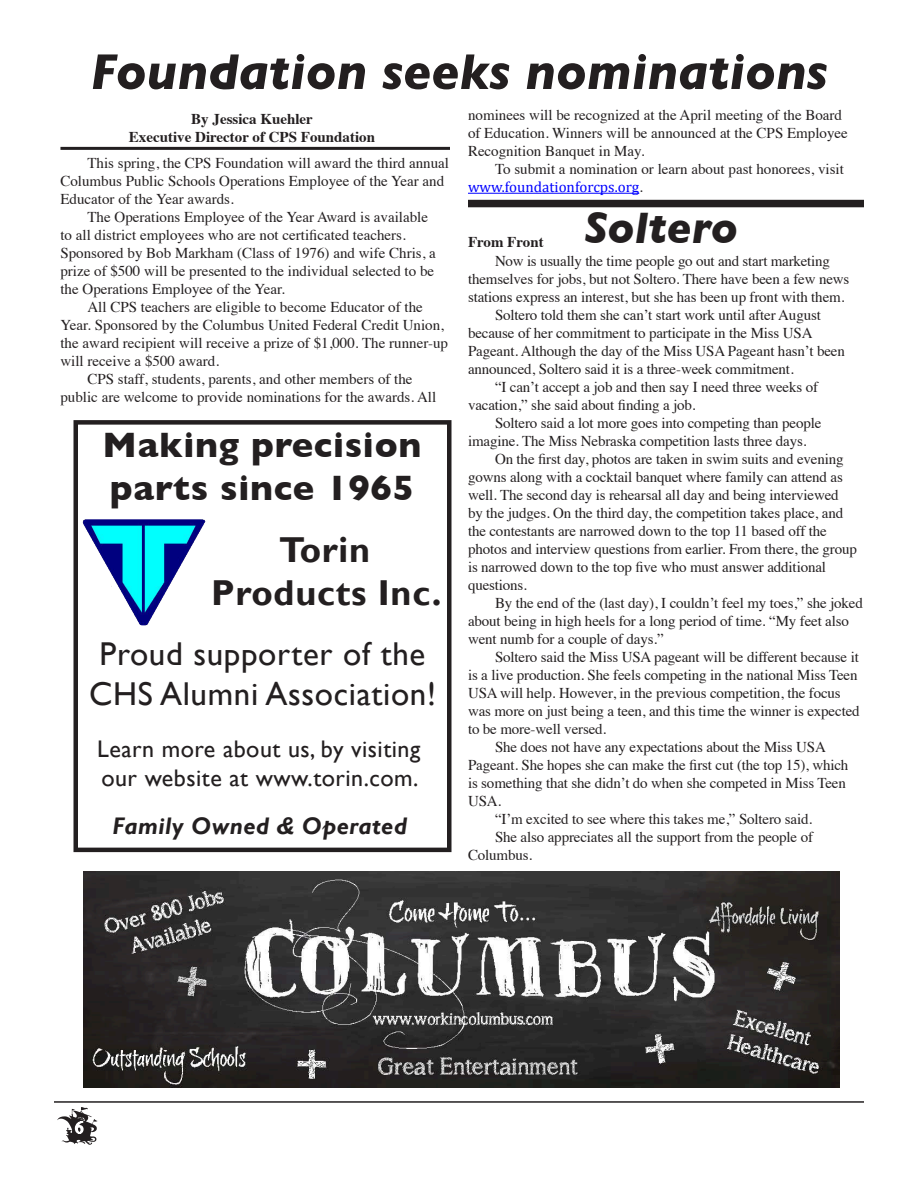
<style>
.page{position:relative;width:918px;height:1188px;background:#fff}
.page>*{position:absolute;margin:0;border:0;box-sizing:border-box;transform-origin:0 0}
.t1{font:italic 700 51px "Gill Sans";color:#231f20}
.t2{font:italic 700 45px "Gill Sans";color:#231f20}
.t3{font:700 36px/43.2px "Gill Sans";letter-spacing:.02em;color:#231f20}
.t4{font:700 36px/43.2px "Gill Sans";letter-spacing:.02em;color:#231f20;text-align:center}
.t5{font:33px/39.6px "Gill Sans";letter-spacing:.02em;color:#231f20;text-align:center}
.t6{font:24px/28.8px "Gill Sans";letter-spacing:.02em;color:#231f20}
.t7{font:italic 700 24px "Gill Sans";letter-spacing:.02em;color:#231f20}
.t8{font:15px/18px "Times";letter-spacing:-.01em;color:#231f20}
.t9{font:700 15px "Times";color:#231f20}
.s1{font-family:"Cambria";color:#00f}
</style>
<div class="page">
<img style="left:57px;top:1107px;width:41px;height:38px">
<svg style="left:74px;top:1120px;width:11px;height:15px"></svg>
<hr style="left:54px;top:1101px;width:810px;height:2px;background:#231f20">
<img style="left:83px;top:872px;width:756px;height:216px">
<div style="left:74px;top:420px;width:378px;height:432px;border:4px solid #231f20"></div>
<img style="left:82px;top:519px;width:124px;height:106px">
<hr style="left:468px;top:193px;width:171px;height:1px;background:#00f">
<hr style="left:60px;top:147px;width:390px;height:3px;background:#231f20">
<div style="left:468px;top:200px;width:396px;height:7px;background:#231f20"></div>
<p class="t1" style="left:90px;top:42px;width:739px">Foundation seeks nominations</p>
<p class="t9" style="left:191px;top:104px;width:123px">By Jessica Kuehler</p>
<p class="t9" style="left:129px;top:122px;width:248px">Executive Director of CPS Foundation</p>
<p class="t8" style="left:60px;top:153px;width:390px;text-indent:27px">This spring, the CPS Foundation will award the third annual<br>Columbus Public Schools Operations Employee of the Year and<br>Educator of the Year awards.</p>
<p class="t8" style="left:60px;top:207px;width:377px;text-indent:27px">The Operations Employee of the Year Award is available to all district employees who are not certificated teachers.<br>Sponsored by Bob Markham (Class of 1976) and wife Chris, a prize of $500 will be presented to the individual selected to be the Operations Employee of the Year.</p>
<p class="t8" style="left:60px;top:297px;width:389px;text-indent:27px">All CPS teachers are eligible to become Educator of the Year. Sponsored by the Columbus United Federal Credit Union, the award recipient will receive a prize of $1,000. The runner-up will receive a $500 award.</p>
<p class="t8" style="left:60px;top:369px;width:377px;text-align:center">CPS staff, students, parents, and other members of the<br>public are welcome to provide nominations for the awards. All</p>
<h3 class="t3" style="left:102px;top:423px;width:320px">Making precision parts since 1965</h3>
<h3 class="t4" style="left:211px;top:529px;width:232px">Torin<br>Products Inc.</h3>
<h3 class="t5" style="left:89px;top:635px;width:348px">Proud supporter of the<br>CHS Alumni Association!</h3>
<h3 class="t6" style="left:97px;top:735px;width:325px">Learn more about us, by visiting our website at www.torin.com.</h3>
<h3 class="t7" style="left:113px;top:812px;width:296px">Family Owned &amp; Operated</h3>
<p class="t8" style="left:468px;top:105px;width:381px">nominees will be recognized at the April meeting of the Board of Education. Winners will be announced at the CPS Employee<br>Recognition Banquet in May.</p>
<p class="t8" style="left:468px;top:159px;width:377px;text-indent:27px">To submit a nomination or learn about past honorees, visit <span class="s1">www.foundationforcps.org</span>.</p>
<p class="t9" style="left:468px;top:227px;width:77px">From Front</p>
<p class="t2" style="left:584px;top:201px;width:155px">Soltero</p>
<p class="t8" style="left:468px;top:251px;width:383px;text-align:center">Now is usually the time people go out and start marketing themselves for jobs, but not Soltero. There have been a few news stations express an interest, but she has been up front with them.</p>
<p class="t8" style="left:468px;top:305px;width:378px;text-indent:27px">Soltero told them she can’t start work until after August because of her commitment to participate in the Miss USA Pageant. Although the day of the Miss USA Pageant hasn’t been announced, Soltero said it is a three-week commitment.</p>
<p class="t8" style="left:468px;top:377px;width:352px;text-indent:27px">“I can’t accept a job and then say I need three weeks of vacation,” she said about finding a job.</p>
<p class="t8" style="left:468px;top:413px;width:355px;text-indent:27px">Soltero said a lot more goes into competing than people imagine. The Miss Nebraska competition lasts three days.</p>
<p class="t8" style="left:468px;top:449px;width:390px;text-indent:27px">On the first day, photos are taken in swim suits and evening gowns along with a cocktail banquet where family can attend as well. The second day is rehearsal all day and being interviewed by the judges. On the third day, the competition takes place, and the contestants are narrowed down to the top 11 based off the photos and interview questions from earlier. From there, the group is narrowed down to the top five who must answer additional questions.</p>
<p class="t8" style="left:468px;top:593px;width:396px;text-indent:27px">By the end of the (last day), I couldn’t feel my toes,” she joked about being in high heels for a long period of time. “My feet also went numb for a couple of days.”</p>
<p class="t8" style="left:468px;top:647px;width:393px;text-indent:27px">Soltero said the Miss USA pageant will be different because it is a live production. She feels competing in the national Miss Teen USA will help. However, in the previous competition, the focus was more on just being a teen, and this time the winner is expected to be more-well versed.</p>
<p class="t8" style="left:468px;top:737px;width:382px;text-indent:27px">She does not have any expectations about the Miss USA Pageant. She hopes she can make the first cut (the top 15), which is something that she didn’t do when she competed in Miss Teen USA.</p>
<p class="t8" style="left:495px;top:809px;width:319px">“I’m excited to see where this takes me,” Soltero said.</p>
<p class="t8" style="left:468px;top:827px;width:347px;text-indent:27px">She also appreciates all the support from the people of<br>Columbus.</p>
</div>
